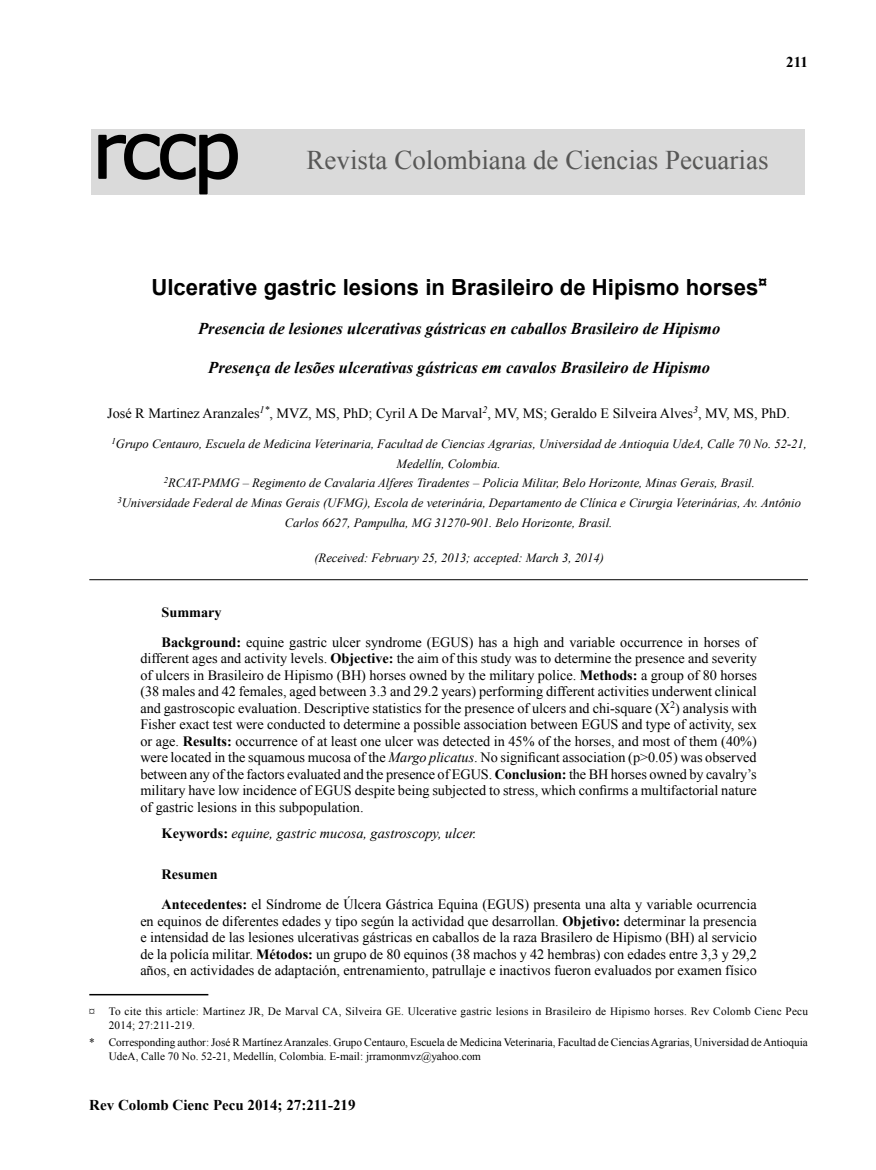
<style>
.page{position:relative;width:876px;height:1170px;background:#fff}
.page>*{position:absolute;margin:0;border:0;box-sizing:border-box;transform-origin:0 0}
.t1{font:27px "Times New Roman";color:#575756}
.t2{font:700 22.2px "Arial";color:#000}
.t3{font:italic 700 16.5px "Times New Roman";color:#000}
.t4{font:700 15px "Times New Roman";color:#000}
.t5{font:14.25px/16.5px "Times New Roman";color:#000}
.t6{font:italic 14.25px "Times New Roman";color:#000}
.t7{font:italic 12.6px "Times New Roman";color:#000}
.t8{font:11.25px/13.5px "Times New Roman";color:#000}
.t9{font:11.25px/13.5px "Times New Roman";letter-spacing:.02em;color:#000}
.s1{font-weight:700}
.s2{font-style:italic}
.s3{font-weight:700;font-style:normal}
</style>
<div class="page">
<div style="left:92px;top:129px;width:713px;height:66px;background:#dadada"></div>
<svg style="left:98px;top:133px;width:140px;height:62px"></svg>
<hr style="left:89px;top:993px;width:119px;height:2px;background:#000">
<hr style="left:89px;top:579px;width:719px;height:1px;background:#000">
<p class="t4" style="left:786px;top:51px;width:23px">211</p>
<h1 class="t1" style="left:307px;top:141px;width:463px">Revista Colombiana de Ciencias Pecuarias</h1>
<h2 class="t2" style="left:151px;top:272px;width:617px">Ulcerative gastric lesions in Brasileiro de Hipismo horses<sup>¤</sup></h2>
<p class="t3" style="left:198px;top:317px;width:524px">Presencia de lesiones ulcerativas gástricas en caballos Brasileiro de Hipismo</p>
<p class="t3" style="left:208px;top:356px;width:503px">Presença de lesões ulcerativas gástricas em cavalos Brasileiro de Hipismo</p>
<p class="t5" style="left:107px;top:404px;width:684px">José R Martinez Aranzales<sup>1*</sup>, MVZ, MS, PhD; Cyril A De Marval<sup>2</sup>, MV, MS; Geraldo E Silveira Alves<sup>3</sup>, MV, MS, PhD.</p>
<p class="t7" style="left:112px;top:435px;width:697px"><sup>1</sup>Grupo Centauro, Escuela de Medicina Veterinaria, Facultad de Ciencias Agrarias, Universidad de Antioquia UdeA, Calle 70 No. 52-21,</p>
<p class="t7" style="left:397px;top:454px;width:104px">Medellín, Colombia.</p>
<p class="t7" style="left:164px;top:474px;width:591px"><sup>2</sup>RCAT-PMMG – Regimento de Cavalaria Alferes Tiradentes – Policia Militar, Belo Horizonte, Minas Gerais, Brasil.</p>
<p class="t7" style="left:117px;top:494px;width:685px"><sup>3</sup>Universidade Federal de Minas Gerais (UFMG), Escola de veterinária, Departamento de Clínica e Cirurgia Veterinárias, Av. Antônio</p>
<p class="t7" style="left:285px;top:513px;width:327px">Carlos 6627, Pampulha, MG 31270-901. Belo Horizonte, Brasil.</p>
<p class="t7" style="left:314px;top:549px;width:291px">(Received: February 25, 2013; accepted: March 3, 2014)</p>
<p class="t5" style="left:162px;top:596px;width:597px;line-height:30.2px"><span class="s1">Summary<br>Background:</span> equine gastric ulcer syndrome (EGUS) has a high and variable occurrence in horses of</p>
<p class="t5" style="left:140px;top:650px;width:618px;text-align:justify">different ages and activity levels. <span class="s1">Objective:</span> the aim of this study was to determine the presence and severity of ulcers in Brasileiro de Hipismo (BH) horses owned by the military police. <span class="s1">Methods:</span> a group of 80 horses (38 males and 42 females, aged between 3.3 and 29.2 years) performing different activities underwent clinical and gastroscopic evaluation. Descriptive statistics for the presence of ulcers and chi-square (X<sup>2</sup>) analysis with Fisher exact test were conducted to determine a possible association between EGUS and type of activity, sex or age. <span class="s1">Results:</span> occurrence of at least one ulcer was detected in 45% of the horses, and most of them (40%) were located in the squamous mucosa of the <span class="s2">Margo plicatus</span>. No significant association (p&gt;0.05) was observed between any of the factors evaluated and the presence of EGUS. <span class="s1">Conclusion:</span> the BH horses owned by cavalry’s military have low incidence of EGUS despite being subjected to stress, which confirms a multifactorial nature of gastric lesions in this subpopulation.</p>
<p class="t6" style="left:162px;top:823px;width:314px"><span class="s3">Keywords:</span> equine, gastric mucosa, gastroscopy, ulcer.</p>
<p class="t5" style="left:162px;top:859px;width:597px;line-height:30.2px"><span class="s1">Resumen<br>Antecedentes:</span> el Síndrome de Úlcera Gástrica Equina (EGUS) presenta una alta y variable ocurrencia</p>
<p class="t5" style="left:140px;top:912px;width:618px;text-align:justify">en equinos de diferentes edades y tipo según la actividad que desarrollan. <span class="s1">Objetivo:</span> determinar la presencia e intensidad de las lesiones ulcerativas gástricas en caballos de la raza Brasilero de Hipismo (BH) al servicio de la policía militar. <span class="s1">Métodos:</span> un grupo de 80 equinos (38 machos y 42 hembras) con edades entre 3,3 y 29,2 años, en actividades de adaptación, entrenamiento, patrullaje e inactivos fueron evaluados por examen físico</p>
<p class="t9" style="left:109px;top:1004px;width:701px;text-indent:-19px">¤ To cite this article: Martinez JR, De Marval CA, Silveira GE. Ulcerative gastric lesions in Brasileiro de Hipismo horses. Rev Colomb Cienc Pecu<br>2014; 27:211-219.</p>
<p class="t8" style="left:109px;top:1035px;width:701px;text-indent:-19px">* Corresponding author: José R Martínez Aranzales. Grupo Centauro, Escuela de Medicina Veterinaria, Facultad de Ciencias Agrarias, Universidad de Antioquia<br>UdeA, Calle 70 No. 52-21, Medellín, Colombia. E-mail: jrramonmvz@yahoo.com</p>
<p class="t4" style="left:89px;top:1094px;width:268px">Rev Colomb Cienc Pecu 2014; 27:211-219</p>
</div>
